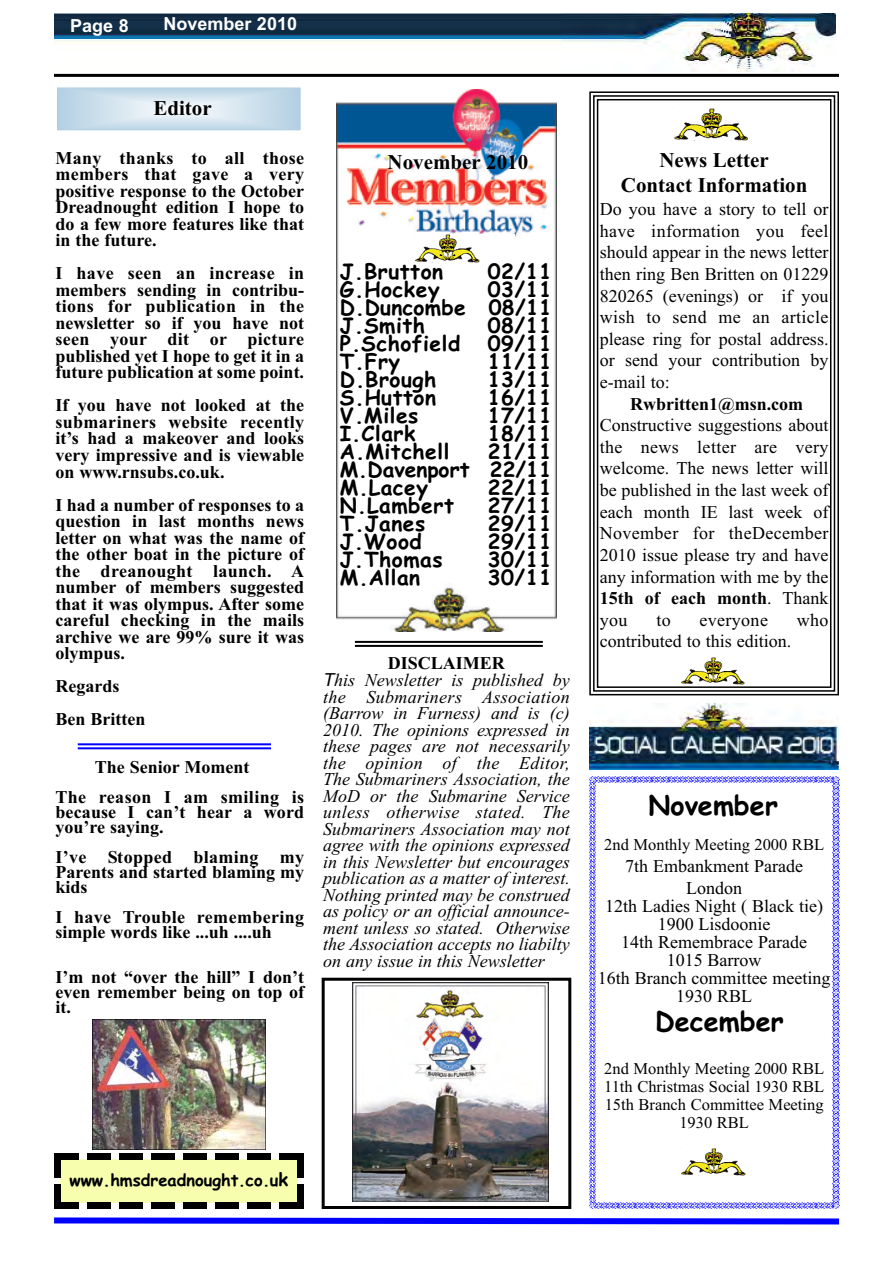
<style>
.page{position:relative;width:893px;height:1263px;background:#fff}
.page>*{position:absolute;margin:0;border:0;box-sizing:border-box;transform-origin:0 0}
.t1{font:700 27px "Comic Sans MS";color:#000}
.t2{font:700 21px/18px "Comic Sans MS";letter-spacing:.025em;color:#000;text-align:justify}
.t3{font:700 21px/25.2px "Times New Roman";color:#000;text-align:center}
.t4{font:700 18px/16.5px "Times New Roman";color:#000;text-align:justify}
.t5{font:18px/21.6px "Times New Roman";color:#000;text-align:center}
.t6{font:italic 18px/16.5px "Times New Roman";color:#000}
.t7{font:700 18px/30px "Times New Roman";letter-spacing:.02em;color:#000}
.t8{font:700 18px "Arial";color:#fff}
.t9{font:18px "Times New Roman";letter-spacing:.02em;color:#000}
.t10{font:16.5px/18px "Times New Roman";color:#000;text-align:center}
.t11{font:700 16.5px "Comic Sans MS";color:#000}
.s1{font-weight:700;font-style:normal}
.s2{font-family:"Arial"}
.s3{font-size:18px}
.s4{font-weight:700}
</style>
<div class="page">
<img style="left:54px;top:13px;width:781px;height:58px">
<hr style="left:54px;top:74px;width:785px;height:3px;background:#000">
<hr style="left:355px;top:641px;width:188px;height:2px;background:#000">
<hr style="left:355px;top:645px;width:188px;height:2px;background:#000">
<svg style="left:58px;top:88px;width:242px;height:41px;background:#cde0ec"></svg>
<div style="left:54px;top:84px;width:250px;height:49px;border:3px solid #fff"></div>
<svg style="left:54px;top:776px;width:786px;height:449px"></svg>
<svg style="left:589px;top:91px;width:250px;height:605px"></svg>
<div style="left:640px;top:109px;width:145px;height:31px;background:#fff"></div>
<img style="left:674px;top:109px;width:74px;height:31px">
<div style="left:643px;top:657px;width:150px;height:28px;background:#fff"></div>
<img style="left:680px;top:657px;width:65px;height:28px">
<div style="left:322px;top:655px;width:249px;height:554px;background:#fff"></div>
<img style="left:336px;top:89px;width:221px;height:543px">
<div style="left:381px;top:235px;width:133px;height:27px;background:#fff"></div>
<img style="left:415px;top:235px;width:65px;height:27px">
<hr style="left:78px;top:743px;width:193px;height:2px;background:#00f">
<hr style="left:78px;top:747px;width:193px;height:2px;background:#00f">
<div style="left:322px;top:978px;width:249px;height:231px;border:3px solid #000"></div>
<img style="left:589px;top:703px;width:250px;height:67px">
<div style="left:646px;top:1008px;width:145px;height:41px;background:#fff"></div>
<div style="left:647px;top:792px;width:138px;height:33px;background:#fff"></div>
<img style="left:352px;top:982px;width:196px;height:219px">
<div style="left:54px;top:1019px;width:250px;height:130px;background:#fff"></div>
<img style="left:92px;top:1019px;width:174px;height:130px">
<p class="t8" style="left:70px;top:15px;width:60px">Page 8</p>
<p class="t8" style="left:163px;top:13px;width:135px">November 2010</p>
<p class="t3" style="left:153px;top:98px;width:60px">Editor</p>
<p class="t4" style="left:56px;top:152px;width:250px">Many thanks to all those members that gave a very positive response to the October Dreadnought edition I hope to do a few more features like that in the future.</p>
<p class="t4" style="left:56px;top:267px;width:250px">I have seen an increase in members sending in contribu&shy;tions for publication in the newsletter so if you have not seen your dit or picture published yet I hope to get it in a future publication at some point.</p>
<p class="t4" style="left:56px;top:399px;width:250px">If you have not looked at the submariners website recently it’s had a makeover and looks very impressive and is viewable on www.rnsubs.co.uk.</p>
<p class="t4" style="left:56px;top:498px;width:250px">I had a number of responses to a question in last months news letter on what was the name of the other boat in the picture of the dreanought launch. A number of members suggested that it was olympus. After some careful checking in the mails archive we are 99% sure it was olympus.</p>
<p class="t4" style="left:56px;top:671px;width:91px;line-height:33px">Regards<br>Ben Britten</p>
<p class="t7" style="left:56px;top:754px;width:250px;text-indent:39px">The Senior Moment<br>The reason I am smiling is</p>
<p class="t4" style="left:56px;top:806px;width:250px;line-height:15px">because I can’t hear a word you’re saying.</p>
<p class="t4" style="left:56px;top:851px;width:250px;line-height:15px">I’ve Stopped blaming my Parents and started blaming my kids</p>
<p class="t4" style="left:56px;top:911px;width:250px;line-height:15px">I have Trouble remembering simple words like ...uh ....uh</p>
<p class="t4" style="left:56px;top:971px;width:250px;line-height:15px">I’m not “over the hill” I don’t even remember being on top of it.</p>
<p class="t3" style="left:387px;top:152px;width:142px">November 2010</p>
<p class="t2" style="left:340px;top:265px;width:105px">J.Brutton</p>
<p class="t2" style="left:488px;top:265px;width:66px">02/11</p>
<p class="t2" style="left:340px;top:283px;width:101px">G.Hockey</p>
<p class="t2" style="left:340px;top:283px;width:213px;text-indent:148px">03/11<br>D.Duncombe 08/11<br>J.Smith</p>
<p class="t2" style="left:488px;top:319px;width:66px">08/11</p>
<p class="t2" style="left:340px;top:337px;width:122px">P.Schofield</p>
<p class="t2" style="left:488px;top:337px;width:66px">09/11</p>
<p class="t2" style="left:340px;top:355px;width:62px">T.Fry</p>
<p class="t2" style="left:488px;top:355px;width:66px">11/11</p>
<p class="t2" style="left:340px;top:373px;width:98px">D.Brough</p>
<p class="t2" style="left:488px;top:373px;width:66px">13/11</p>
<p class="t2" style="left:340px;top:391px;width:98px">S.Hutton</p>
<p class="t2" style="left:488px;top:391px;width:66px">16/11</p>
<p class="t2" style="left:340px;top:409px;width:80px">V.Miles</p>
<p class="t2" style="left:488px;top:409px;width:66px">17/11</p>
<p class="t2" style="left:340px;top:427px;width:77px">I.Clark</p>
<p class="t2" style="left:488px;top:427px;width:66px">18/11</p>
<p class="t2" style="left:340px;top:445px;width:111px">A.Mitchell</p>
<p class="t2" style="left:340px;top:445px;width:213px;text-indent:148px">21/11<br>M.Davenport 22/11<br>M.Lacey</p>
<p class="t2" style="left:488px;top:481px;width:66px">22/11</p>
<p class="t2" style="left:340px;top:499px;width:116px">N.Lambert</p>
<p class="t2" style="left:488px;top:499px;width:66px">27/11</p>
<p class="t2" style="left:340px;top:517px;width:87px">T.Janes</p>
<p class="t2" style="left:488px;top:517px;width:66px">29/11</p>
<p class="t2" style="left:340px;top:535px;width:83px">J.Wood</p>
<p class="t2" style="left:488px;top:535px;width:66px">29/11</p>
<p class="t2" style="left:340px;top:553px;width:104px">J.Thomas</p>
<p class="t2" style="left:488px;top:553px;width:66px">30/11</p>
<p class="t2" style="left:340px;top:571px;width:82px">M.Allan</p>
<p class="t2" style="left:488px;top:571px;width:66px">30/11</p>
<p class="t6" style="left:323px;top:657px;width:248px;text-indent:65px"><span class="s1">DISCLAIMER<br></span><span class="s2">T</span>his Newsletter is published by the Submariners Association (Barrow in Furness) and is (c)<br>2010. The opinions expressed in these pages are not necessarily the opinion of the Editor,<br>The Submariners Association, the<br>MoD or the Submarine Service unless otherwise stated. The<br>Submariners Association may not agree with the opinions expressed in this Newsletter but encourages publication as a matter of interest.<br>Nothing printed may be construed as policy or an official announce&shy;ment unless so stated. Otherwise the Association accepts no liabilty on any issue in this Newsletter</p>
<p class="t11" style="left:69px;top:1173px;width:220px">www.hmsdreadnought.co.u<span class="s3">k</span></p>
<p class="t3" style="left:621px;top:150px;width:188px">News Letter<br>Contact Information</p>
<p class="t5" style="left:600px;top:200px;width:230px;text-align:justify">Do you have a story to tell or have information you feel should appear in the news letter then ring Ben Britten on 01229<br>820265 (evenings) or if you wish to send me an article please ring for postal address. or send your contribution by e-mail to:</p>
<p class="t4" style="left:630px;top:397px;width:175px">Rwbritten1@msn.com</p>
<p class="t5" style="left:600px;top:416px;width:230px;text-align:justify">Constructive suggestions about the news letter are very welcome. The news letter will be published in the last week of each month IE last week of November for theDecember 2010 issue please try and have any information with me by the <span class="s4">15th of each month</span>. Thank you</p>
<p class="t5" style="left:656px;top:611px;width:16px">to</p>
<p class="t9" style="left:699px;top:613px;width:70px">everyone</p>
<p class="t5" style="left:797px;top:611px;width:33px">who</p>
<p class="t5" style="left:600px;top:632px;width:193px">contributed to this edition.</p>
<h1 class="t1" style="left:649px;top:794px;width:131px">November</h1>
<p class="t10" style="left:604px;top:837px;width:221px">2nd Monthly Meeting 2000 RBL</p>
<p class="t5" style="left:625px;top:857px;width:179px">7th Embankment Parade<br>London</p>
<p class="t5" style="left:598px;top:898px;width:234px;line-height:18px">12th Ladies Night ( Black tie)<br>1900 Lisdoonie<br>14th Remembrace Parade<br>1015 Barrow<br>16th Branch committee meeting<br>1930 RBL</p>
<h1 class="t1" style="left:655px;top:1010px;width:130px">December</h1>
<p class="t10" style="left:604px;top:1061px;width:222px">2nd Monthly Meeting 2000 RBL<br>11th Christmas Social 1930 RBL<br>15th Branch Committee Meeting<br>1930 RBL</p>
</div>
